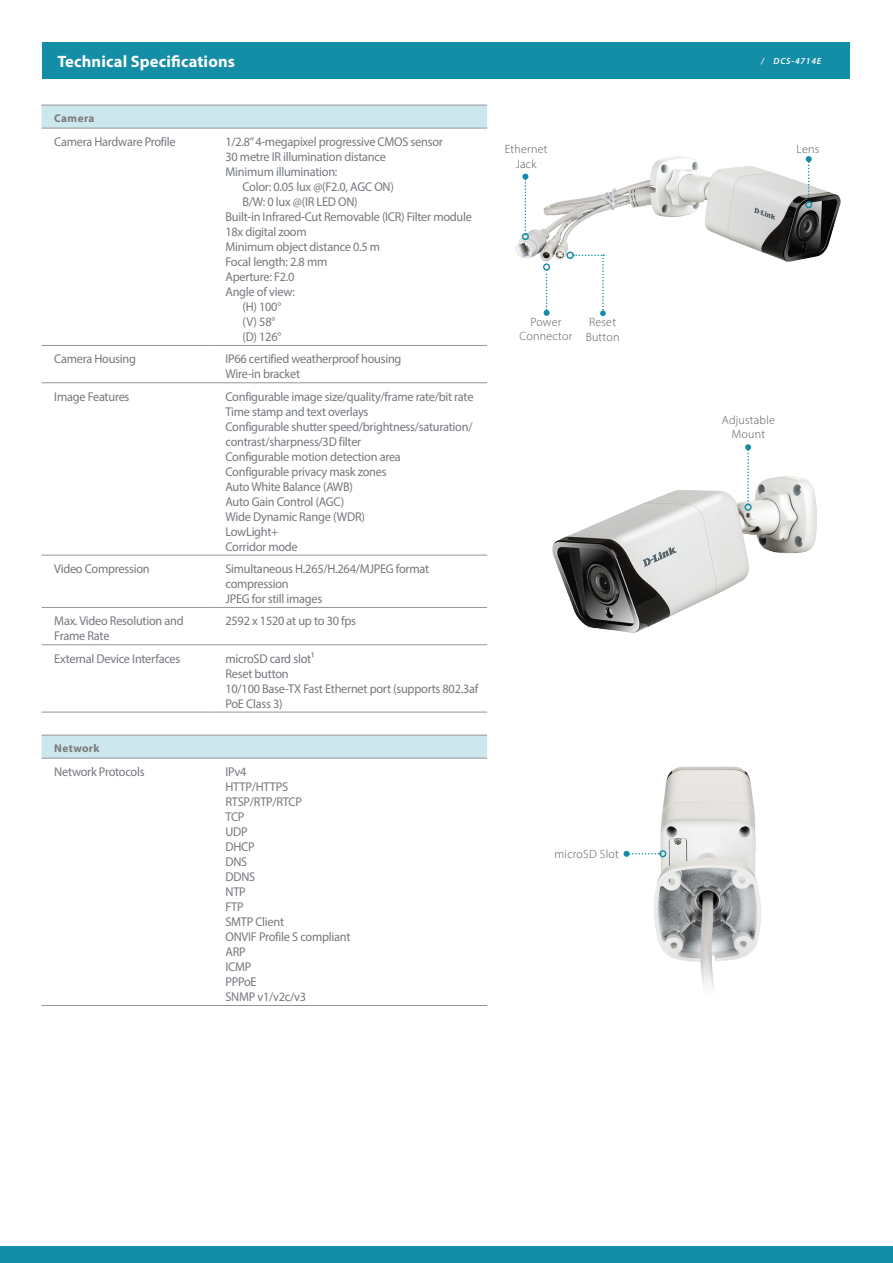
<style>
.page{position:relative;width:893px;height:1263px;background:#fff}
.page>*{position:absolute;margin:0;border:0;box-sizing:border-box;transform-origin:0 0}
.t1{font:700 16.5px "Myriad Pro";letter-spacing:.01em;color:#fff}
.t2{font:12.75px/15px "Myriad Pro";letter-spacing:-.02em;color:#74787d}
.t3{font:300 12px/14.4px "Myriad Pro";letter-spacing:.02em;color:#57585a;text-align:center}
.t4{font:700 11.25px "Myriad Pro";letter-spacing:.035em;color:#7b7b7a}
.t5{font:italic 600 9px "Myriad Pro";letter-spacing:.085em;color:#fff}
</style>
<div class="page">
<div style="left:0;top:1247px;width:893px;height:16px;background:#148da7"></div>
<div style="left:43px;top:43px;width:807px;height:36px;background:#148da7"></div>
<div style="left:42px;top:106px;width:445px;height:22px;background:#cde7ee"></div>
<div style="left:42px;top:736px;width:445px;height:22px;background:#cde7ee"></div>
<hr style="left:42px;top:105px;width:171px;height:1px;background:#939598">
<hr style="left:213px;top:105px;width:274px;height:1px;background:#939598">
<hr style="left:42px;top:128px;width:171px;height:1px;background:#939598">
<hr style="left:213px;top:128px;width:274px;height:1px;background:#939598">
<hr style="left:42px;top:345px;width:171px;height:1px;background:#939598">
<hr style="left:213px;top:345px;width:274px;height:1px;background:#939598">
<hr style="left:42px;top:382px;width:171px;height:1px;background:#939598">
<hr style="left:213px;top:382px;width:274px;height:1px;background:#939598">
<hr style="left:42px;top:555px;width:171px;height:1px;background:#939598">
<hr style="left:213px;top:555px;width:274px;height:1px;background:#939598">
<hr style="left:42px;top:607px;width:171px;height:1px;background:#939598">
<hr style="left:213px;top:607px;width:274px;height:1px;background:#939598">
<hr style="left:42px;top:644px;width:171px;height:1px;background:#939598">
<hr style="left:213px;top:644px;width:274px;height:1px;background:#939598">
<hr style="left:42px;top:712px;width:171px;height:1px;background:#939598">
<hr style="left:213px;top:712px;width:274px;height:1px;background:#939598">
<hr style="left:42px;top:735px;width:171px;height:1px;background:#939598">
<hr style="left:213px;top:735px;width:274px;height:1px;background:#939598">
<hr style="left:42px;top:758px;width:171px;height:1px;background:#939598">
<hr style="left:213px;top:758px;width:274px;height:1px;background:#939598">
<hr style="left:42px;top:1005px;width:171px;height:1px;background:#939598">
<hr style="left:213px;top:1005px;width:274px;height:1px;background:#939598">
<img style="left:515px;top:156px;width:326px;height:114px">
<img style="left:654px;top:766px;width:107px;height:222px">
<div style="left:566px;top:747px;width:231px;height:258px;border:1px solid #fff;border-radius:3px"></div>
<svg style="left:522px;top:174px;width:6px;height:60px"></svg>
<div style="left:522px;top:233px;width:7px;height:7px;border:1px solid #148ca6;border-radius:50%"></div>
<svg style="left:544px;top:269px;width:6px;height:47px"></svg>
<div style="left:543px;top:263px;width:7px;height:8px;border:1px solid #148ca6;border-radius:50%"></div>
<div style="left:566px;top:252px;width:8px;height:7px;border:2px solid #148ca6;border-radius:50%"></div>
<svg style="left:573px;top:255px;width:33px;height:61px"></svg>
<svg style="left:806px;top:156px;width:6px;height:47px"></svg>
<div style="left:805px;top:201px;width:7px;height:7px;border:1px solid #148ca6;border-radius:50%"></div>
<svg style="left:624px;top:851px;width:37px;height:6px"></svg>
<div style="left:659px;top:850px;width:7px;height:7px;border:1px solid #148ca6;border-radius:50%"></div>
<img style="left:552px;top:476px;width:265px;height:157px">
<svg style="left:745px;top:444px;width:6px;height:61px"></svg>
<div style="left:744px;top:504px;width:8px;height:7px;border:1px solid #148ca6;border-radius:50%"></div>
<p class="t1" style="left:57px;top:51px;width:179px">Technical Specifications</p>
<p class="t5" style="left:761px;top:56px;width:62px">/ DCS-4714E</p>
<p class="t4" style="left:54px;top:111px;width:42px">Camera</p>
<p class="t2" style="left:54px;top:134px;width:123px">Camera Hardware Profile</p>
<p class="t2" style="left:225px;top:134px;width:219px">1/2.8” 4-megapixel progressive CMOS sensor</p>
<p class="t2" style="left:225px;top:149px;width:162px">30 metre IR illumination distance</p>
<p class="t2" style="left:225px;top:164px;width:114px">Minimum illumination:</p>
<p class="t2" style="left:242px;top:179px;width:153px">Color: 0.05 lux @(F2.0, AGC ON)</p>
<p class="t2" style="left:242px;top:194px;width:117px">B/W: 0 lux @(IR LED ON)</p>
<p class="t2" style="left:225px;top:209px;width:248px">Built-in Infrared-Cut Removable (ICR) Filter module</p>
<p class="t2" style="left:225px;top:224px;width:83px">18x digital zoom</p>
<p class="t2" style="left:225px;top:239px;width:156px">Minimum object distance 0.5 m</p>
<p class="t2" style="left:225px;top:254px;width:103px">Focal length: 2.8 mm</p>
<p class="t2" style="left:225px;top:269px;width:71px">Aperture: F2.0</p>
<p class="t2" style="left:225px;top:284px;width:71px">Angle of view:</p>
<p class="t2" style="left:242px;top:299px;width:40px">(H) 100°</p>
<p class="t2" style="left:242px;top:314px;width:34px">(V) 58°</p>
<p class="t2" style="left:242px;top:329px;width:40px">(D) 126°</p>
<p class="t2" style="left:54px;top:351px;width:83px">Camera Housing</p>
<p class="t2" style="left:225px;top:351px;width:178px">IP66 certified weatherproof housing<br>Wire-in bracket</p>
<p class="t2" style="left:54px;top:389px;width:77px">Image Features</p>
<p class="t2" style="left:225px;top:389px;width:250px">Configurable image size/quality/frame rate/bit rate<br>Time stamp and text overlays<br>Configurable shutter speed/brightness/saturation/ contrast/sharpness/3D filter<br>Configurable motion detection area<br>Configurable privacy mask zones<br>Auto White Balance (AWB)<br>Auto Gain Control (AGC)<br>Wide Dynamic Range (WDR)<br>LowLight+<br>Corridor mode</p>
<p class="t2" style="left:54px;top:561px;width:97px">Video Compression</p>
<p class="t2" style="left:225px;top:561px;width:205px">Simultaneous H.265/H.264/MJPEG format compression<br>JPEG for still images</p>
<p class="t2" style="left:54px;top:613px;width:131px">Max. Video Resolution and<br>Frame Rate</p>
<p class="t2" style="left:225px;top:613px;width:132px">2592 x 1520 at up to 30 fps</p>
<p class="t2" style="left:54px;top:651px;width:128px">External Device Interfaces</p>
<p class="t2" style="left:225px;top:651px;width:254px">microSD card slot1<br>Reset button<br>10/100 Base-TX Fast Ethernet port (supports 802.3af<br>PoE Class 3)</p>
<p class="t4" style="left:54px;top:741px;width:47px">Network</p>
<p class="t2" style="left:54px;top:764px;width:92px">Network Protocols</p>
<p class="t2" style="left:225px;top:764px;width:126px">IPv4<br>HTTP/HTTPS<br>RTSP/RTP/RTCP<br>TCP<br>UDP<br>DHCP<br>DNS<br>DDNS<br>NTP<br>FTP<br>SMTP Client<br>ONVIF Profile S compliant<br>ARP<br>ICMP<br>PPPoE<br>SNMP v1/v2c/v3</p>
<p class="t3" style="left:505px;top:142px;width:44px">Ethernet<br>Jack</p>
<p class="t3" style="left:519px;top:315px;width:54px">Power<br>Connector</p>
<p class="t3" style="left:586px;top:315px;width:35px;text-align:left">Reset<br>Button</p>
<p class="t3" style="left:554px;top:847px;width:66px">microSD Slot</p>
<p class="t3" style="left:797px;top:141px;width:24px">Lens</p>
<p class="t3" style="left:722px;top:413px;width:55px">Adjustable<br>Mount</p>
</div>
